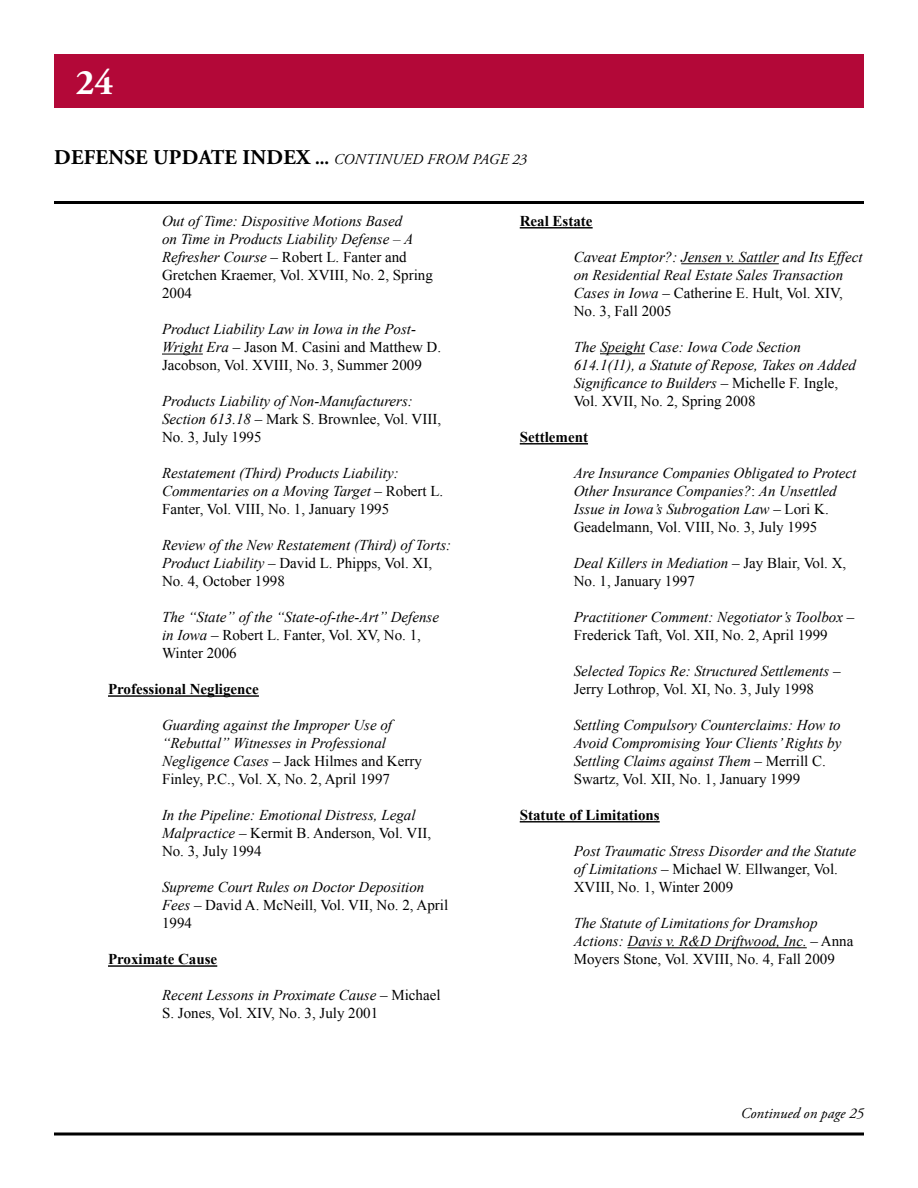
<style>
.page{position:relative;width:918px;height:1188px;background:#fff}
.page>*{position:absolute;margin:0;border:0;box-sizing:border-box;transform-origin:0 0}
.t1{font:700 36px "Adobe Garamond Pro";color:#fff}
.t2{font:700 21px "Adobe Garamond Pro";letter-spacing:.015em;color:#000}
.t3{font:italic 15px/18px "Times New Roman";color:#000}
.t4{font:15px/18px "Times New Roman";color:#000}
.t5{font:700 15px "Times New Roman";color:#000}
.t6{font:italic 15px "Adobe Garamond Pro";color:#000}
.s1{font-size:18px}
.s2{font-weight:400;font-style:italic;font-size:15px}
.s3{font-style:normal}
.s4{font-style:italic}
</style>
<div class="page">
<div style="left:54px;top:54px;width:810px;height:54px;background:#b30838"></div>
<hr style="left:54px;top:201px;width:810px;height:3px;background:#000">
<svg style="left:54px;top:1132px;width:810px;height:4px;background:#3f3f3f"></svg>
<hr style="left:162px;top:354px;width:41px;height:1px;background:#000">
<hr style="left:108px;top:695px;width:151px;height:2px;background:#000">
<hr style="left:108px;top:965px;width:109px;height:2px;background:#000">
<hr style="left:520px;top:227px;width:73px;height:2px;background:#000">
<hr style="left:681px;top:263px;width:98px;height:1px;background:#000">
<hr style="left:600px;top:353px;width:45px;height:1px;background:#000">
<hr style="left:520px;top:443px;width:68px;height:2px;background:#000">
<hr style="left:520px;top:821px;width:140px;height:2px;background:#000">
<hr style="left:627px;top:947px;width:180px;height:1px;background:#000">
<h1 class="t1" style="left:76px;top:61px;width:39px">24</h1>
<h2 class="t2" style="left:54px;top:145px;width:423px">DEFENSE UPDATE INDEX <span class="s1">...</span> <span class="s2">CONTI NUED FR OM PAG</span></h2>
<p class="t6" style="left:500px;top:150px;width:29px">E 23</p>
<p class="t3" style="left:162px;top:212px;width:272px">Out of Time: Dispositive Motions Based<br>on Time in Products Liability Defense – A Refresher Course <span class="s3">– Robert L. Fanter and Gretchen Kraemer, Vol. XVIII, No. 2, Spring 2004</span></p>
<p class="t4" style="left:162px;top:320px;width:281px"><span class="s4">Product Liability Law in Iowa in the Post-<br>Wright Era</span> – Jason M. Casini and Matthew D.<br>Jacobson, Vol. XVIII, No. 3, Summer 2009</p>
<p class="t3" style="left:162px;top:392px;width:281px">Products Liability of Non-Manufacturers:<br>Section 613.18 <span class="s3">– Mark S. Brownlee, Vol. VIII,<br>No. 3, July 1995</span></p>
<p class="t3" style="left:162px;top:464px;width:283px">Restatement (Third) Products Liability:<br>Commentaries on a Moving Target <span class="s3">– Robert L.<br>Fanter, Vol. VIII, No. 1, January 1995</span></p>
<p class="t3" style="left:162px;top:536px;width:291px">Review of the New Restatement (Third) of Torts:<br>Product Liability <span class="s3">– David L. Phipps, Vol. XI,<br>No. 4, October 1998</span></p>
<p class="t3" style="left:162px;top:608px;width:279px">The “State” of the “State-of-the-Art” Defense in Iowa <span class="s3">– Robert L. Fanter, Vol. XV, No. 1,<br>Winter 2006</span></p>
<p class="t5" style="left:108px;top:681px;width:152px">Professional Negligence</p>
<p class="t3" style="left:162px;top:716px;width:261px">Guarding against the Improper Use of “Rebuttal” Witnesses in Professional Negligence Cases <span class="s3">– Jack Hilmes and Kerry Finley, P.C., Vol. X, No. 2, April 1997</span></p>
<p class="t3" style="left:162px;top:806px;width:271px">In the Pipeline: Emotional Distress, Legal<br>Malpractice <span class="s3">– Kermit B. Anderson, Vol. VII,<br>No. 3, July 1994</span></p>
<p class="t3" style="left:162px;top:878px;width:288px">Supreme Court Rules on Doctor Deposition<br>Fees <span class="s3">– David A. McNeill, Vol. VII, No. 2, April<br>1994</span></p>
<p class="t5" style="left:108px;top:951px;width:111px">Proximate C ause</p>
<p class="t4" style="left:162px;top:986px;width:280px"><span class="s4">Recent Lessons in Proximate Cause</span> – Michael<br>S. Jones, Vol. XIV, No. 3, July 2001</p>
<p class="t5" style="left:520px;top:212px;width:74px">Real E state</p>
<p class="t3" style="left:574px;top:248px;width:290px">Caveat Emptor?: Jensen v. Sattler and Its Effect on Residential Real Estate Sales Transaction Cases in Iowa <span class="s3">– Catherine E. Hult, Vol. XIV, No. 3, Fall 2005</span></p>
<p class="t3" style="left:574px;top:338px;width:284px">The Speight Case: Iowa Code Section 614.1(11), a Statute of Repose, Takes on Added Significance to Builders <span class="s3">– Michelle F. Ingle, Vol. XVII, No. 2, Spring 2008</span></p>
<p class="t5" style="left:520px;top:428px;width:70px">Settlement</p>
<p class="t3" style="left:574px;top:464px;width:284px">Are Insurance Companies Obligated to Protect Other Insurance Companies?<span class="s3">:</span> An Unsettled Issue in Iowa’s Subrogation Law <span class="s3">– Lori K.<br>Geadelmann, Vol. VIII, No. 3, July 1995</span></p>
<p class="t4" style="left:574px;top:554px;width:274px"><span class="s4">Deal Killers in Mediation</span> – Jay Blair, Vol. X,<br>No. 1, January 1997</p>
<p class="t3" style="left:574px;top:608px;width:282px">Practitioner Comment: Negotiator’s Toolbox <span class="s3">–<br>Frederick Taft, Vol. XII, No. 2, April 1999</span></p>
<p class="t3" style="left:574px;top:662px;width:268px">Selected Topics Re: Structured Settlements <span class="s3">–<br>Jerry Lothrop, Vol. XI, No. 3, July 1998</span></p>
<p class="t3" style="left:574px;top:716px;width:269px">Settling Compulsory Counterclaims: How to Avoid Compromising Your Clients’ Rights by Settling Claims against Them <span class="s3">– Merrill C.<br>Swartz, Vol. XII, No. 1, January 1999</span></p>
<p class="t5" style="left:520px;top:806px;width:141px">Statute of Limitations</p>
<p class="t3" style="left:574px;top:842px;width:284px">Post Traumatic Stress Disorder and the Statute of Limitations <span class="s3">– Michael W. Ellwanger, Vol.<br>XVIII, No. 1, Winter 2009</span></p>
<p class="t3" style="left:574px;top:914px;width:281px">The Statute of Limitations for Dramshop<br>Actions: Davis v. R&amp;D Driftwood, Inc. <span class="s3">– Anna<br>Moyers Stone, Vol. XVIII, No. 4, Fall 2009</span></p>
<p class="t6" style="left:741px;top:1104px;width:125px">CONTINUED ON PAGE 25</p>
</div>
